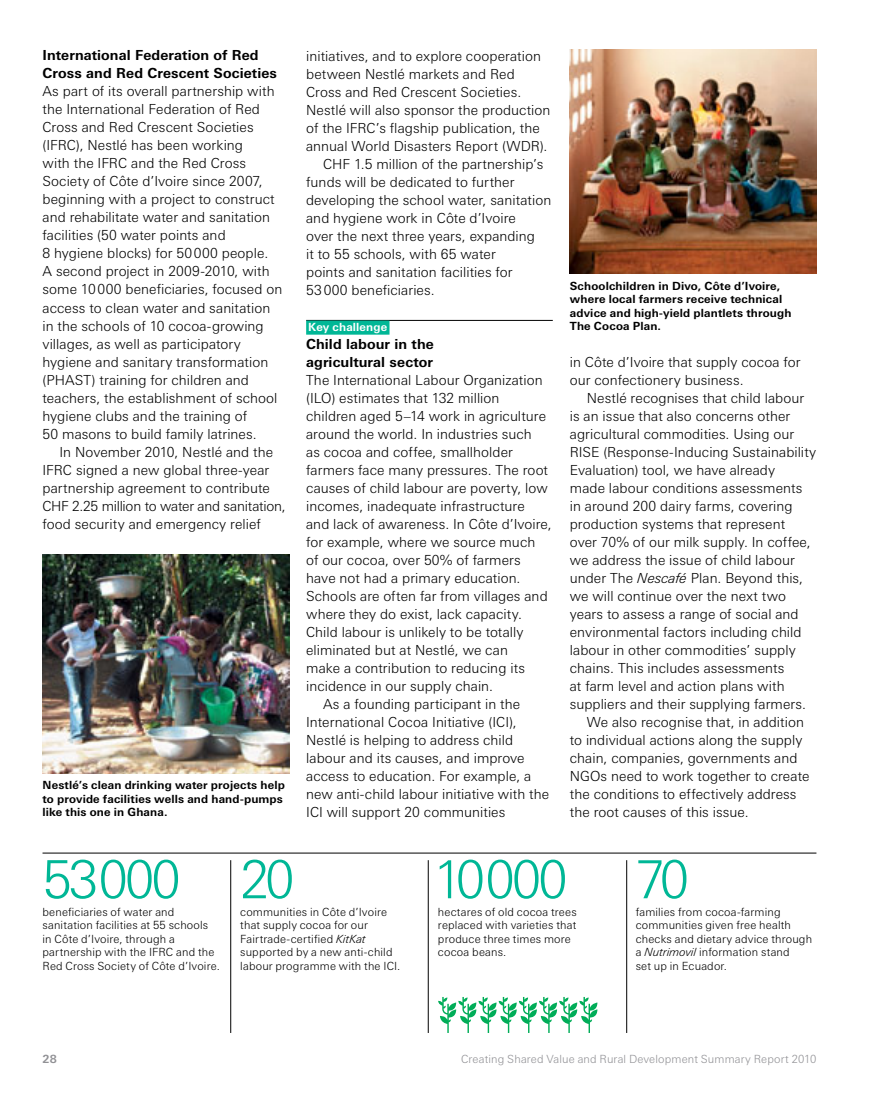
<style>
.page{position:relative;width:893px;height:1106px;background:#fff}
.page>*{position:absolute;margin:0;border:0;box-sizing:border-box;transform-origin:0 0}
.t1{font:300 52.5px "LT Univers Basic";letter-spacing:-.055em;color:#00b796}
.t2{font:300 13.8px/18px "LT Univers Basic";letter-spacing:.005em;color:#000}
.t3{font:700 13.8px/18px "LT Univers Basic";letter-spacing:.005em;color:#000}
.t4{font:300 11.25px/13.5px "LT Univers Basic";letter-spacing:.015em;color:#000}
.t5{font:700 11.25px/13.5px "LT Univers Basic";letter-spacing:.015em;color:#000}
.t6{font:300 11.25px "LT Univers Basic";letter-spacing:.01em;color:#919195}
.t7{font:700 11.25px "LT Univers Basic";letter-spacing:.015em;color:#fff}
.t8{font:700 11.25px "LT Univers Basic";color:#919195}
.s1{font-style:italic}
</style>
<div class="page">
<hr style="left:892px;top:0;width:1px;height:1106px;background:#e6e6e7">
<svg style="left:438px;top:997px;width:159px;height:36px"></svg>
<hr style="left:43px;top:852px;width:773px;height:1px;background:#000">
<img style="left:570px;top:50px;width:246px;height:224px">
<img style="left:43px;top:554px;width:246px;height:219px">
<hr style="left:306px;top:320px;width:247px;height:1px;background:#000">
<div style="left:306px;top:320px;width:83px;height:15px;background:#00b796"></div>
<hr style="left:230px;top:860px;width:1px;height:173px;background:#000">
<hr style="left:428px;top:860px;width:1px;height:173px;background:#000">
<hr style="left:626px;top:860px;width:1px;height:173px;background:#000">
<p class="t3" style="left:43px;top:46px;width:236px">International Federation of Red<br>Cross and Red Crescent Societies</p>
<p class="t2" style="left:43px;top:82px;width:241px">As part of its overall partnership with the International Federation of Red Cross and Red Crescent Societies (IFRC), Nestlé has been working<br>with the IFRC and the Red Cross Society of Côte d’Ivoire since 2007, beginning with a project to construct and rehabilitate water and sanitation facilities (50 water points and<br>8 hygiene blocks) for 50000 people.<br>A second project in 2009-2010, with some 10000 beneficiaries, focused on access to clean water and sanitation in the schools of 10 cocoa-growing villages, as well as participatory hygiene and sanitary transformation (PHAST) training for children and teachers, the establishment of school hygiene clubs and the training of<br>50 masons to build family latrines.</p>
<p class="t2" style="left:43px;top:442px;width:245px;text-indent:17px">In November 2010, Nestlé and the IFRC signed a new global three-year partnership agreement to contribute CHF 2.25 million to water and sanitation, food security and emergency relief</p>
<p class="t5" style="left:43px;top:778px;width:244px">Nestlé’s clean drinking water projects help to provide facilities wells and hand-pumps like this one in Ghana.</p>
<p class="t2" style="left:306px;top:46px;width:236px">initiatives, and to explore cooperation</p>
<p class="t2" style="left:306px;top:64px;width:210px">between Nestlé markets and Red</p>
<p class="t2" style="left:306px;top:82px;width:217px">Cross and Red Crescent Societies.</p>
<p class="t2" style="left:306px;top:100px;width:246px">Nestlé will also sponsor the production</p>
<p class="t2" style="left:306px;top:118px;width:235px">of the IFRC’s flagship publication, the</p>
<p class="t2" style="left:306px;top:136px;width:243px">annual World Disasters Report (WDR).</p>
<p class="t2" style="left:323px;top:154px;width:222px">CHF 1.5 million of the partnership’s</p>
<p class="t2" style="left:306px;top:172px;width:210px">funds will be dedicated to further</p>
<p class="t2" style="left:306px;top:190px;width:247px">developing the school water, sanitation</p>
<p class="t2" style="left:306px;top:208px;width:211px">and hygiene work in Côte d’Ivoire</p>
<p class="t2" style="left:306px;top:226px;width:230px">over the next three years, expanding</p>
<p class="t2" style="left:306px;top:244px;width:191px">it to 55 schools, with 65 water</p>
<p class="t2" style="left:306px;top:262px;width:208px">points and sanitation facilities for</p>
<p class="t2" style="left:306px;top:280px;width:130px">53000 beneficiaries.</p>
<p class="t7" style="left:308px;top:320px;width:80px">Key challenge</p>
<p class="t3" style="left:306px;top:335px;width:129px">Child labour in the agricultural sector</p>
<p class="t2" style="left:306px;top:370px;width:238px">The International Labour Organization</p>
<p class="t2" style="left:306px;top:388px;width:195px">(ILO) estimates that 132 million</p>
<p class="t2" style="left:306px;top:406px;width:241px">children aged 5–14 work in agriculture</p>
<p class="t2" style="left:306px;top:424px;width:227px">around the world. In industries such</p>
<p class="t2" style="left:306px;top:442px;width:208px">as cocoa and coffee, smallholder</p>
<p class="t2" style="left:306px;top:460px;width:243px">farmers face many pressures. The root</p>
<p class="t2" style="left:306px;top:478px;width:243px">causes of child labour are poverty, low</p>
<p class="t2" style="left:306px;top:496px;width:220px">incomes, inadequate infrastructure</p>
<p class="t2" style="left:306px;top:514px;width:247px">and lack of awareness. In Côte d’Ivoire,</p>
<p class="t2" style="left:306px;top:532px;width:231px">for example, where we source much</p>
<p class="t2" style="left:306px;top:550px;width:216px">of our cocoa, over 50% of farmers</p>
<p class="t2" style="left:306px;top:568px;width:216px">have not had a primary education.</p>
<p class="t2" style="left:306px;top:586px;width:243px">Schools are often far from villages and</p>
<p class="t2" style="left:306px;top:604px;width:217px">where they do exist, lack capacity.</p>
<p class="t2" style="left:306px;top:622px;width:219px">Child labour is unlikely to be totally</p>
<p class="t2" style="left:306px;top:640px;width:203px">eliminated but at Nestlé, we can</p>
<p class="t2" style="left:306px;top:658px;width:220px">make a contribution to reducing its</p>
<p class="t2" style="left:306px;top:676px;width:188px">incidence in our supply chain.</p>
<p class="t2" style="left:323px;top:694px;width:199px">As a founding participant in the</p>
<p class="t2" style="left:306px;top:712px;width:212px">International Cocoa Initiative (ICI),</p>
<p class="t2" style="left:306px;top:730px;width:208px">Nestlé is helping to address child</p>
<p class="t2" style="left:306px;top:748px;width:220px">labour and its causes, and improve</p>
<p class="t2" style="left:306px;top:766px;width:227px">access to education. For example, a</p>
<p class="t2" style="left:306px;top:784px;width:245px">new anti-child labour initiative with the</p>
<p class="t2" style="left:306px;top:802px;width:201px">ICI will support 20 communities</p>
<p class="t5" style="left:570px;top:279px;width:223px">Schoolchildren in Divo, Côte d’Ivoire, where local farmers receive technical advice and high-yield plantlets through The Cocoa Plan.</p>
<p class="t2" style="left:570px;top:352px;width:232px">in Côte d’Ivoire that supply cocoa for our confectionery business.</p>
<p class="t2" style="left:587px;top:388px;width:219px">Nestlé recognises that child labour</p>
<p class="t2" style="left:570px;top:406px;width:222px">is an issue that also concerns other</p>
<p class="t2" style="left:570px;top:424px;width:226px">agricultural commodities. Using our</p>
<p class="t2" style="left:570px;top:442px;width:248px">RISE (Response-Inducing Sustainability</p>
<p class="t2" style="left:570px;top:460px;width:207px">Evaluation) tool, we have already</p>
<p class="t2" style="left:570px;top:478px;width:234px">made labour conditions assessments</p>
<p class="t2" style="left:570px;top:496px;width:224px">in around 200 dairy farms, covering</p>
<p class="t2" style="left:570px;top:514px;width:217px">production systems that represent</p>
<p class="t2" style="left:570px;top:532px;width:242px">over 70% of our milk supply. In coffee,</p>
<p class="t2" style="left:570px;top:550px;width:226px">we address the issue of child labour</p>
<p class="t2" style="left:570px;top:568px;width:235px">under The <span class="s1">Nescafé</span> Plan. Beyond this,</p>
<p class="t2" style="left:570px;top:586px;width:218px">we will continue over the next two</p>
<p class="t2" style="left:570px;top:604px;width:230px">years to assess a range of social and</p>
<p class="t2" style="left:570px;top:622px;width:233px">environmental factors including child</p>
<p class="t2" style="left:570px;top:640px;width:227px">labour in other commodities’ supply</p>
<p class="t2" style="left:570px;top:658px;width:216px">chains. This includes assessments</p>
<p class="t2" style="left:570px;top:676px;width:216px">at farm level and action plans with</p>
<p class="t2" style="left:570px;top:694px;width:238px">suppliers and their supplying farmers.</p>
<p class="t2" style="left:587px;top:712px;width:219px">We also recognise that, in addition</p>
<p class="t2" style="left:570px;top:730px;width:234px">to individual actions along the supply</p>
<p class="t2" style="left:570px;top:748px;width:229px">chain, companies, governments and</p>
<p class="t2" style="left:570px;top:766px;width:241px">NGOs need to work together to create</p>
<p class="t2" style="left:570px;top:784px;width:228px">the conditions to effectively address</p>
<p class="t2" style="left:570px;top:802px;width:180px">the root causes of this issue.</p>
<h1 class="t1" style="left:43px;top:848px;width:140px">53000</h1>
<p class="t4" style="left:43px;top:904px;width:179px">beneficiaries of water and sanitation facilities at 55 schools in Côte d’Ivoire, through a partnership with the IFRC and the<br>Red Cross Society of Côte d’Ivoire.</p>
<h1 class="t1" style="left:240px;top:848px;width:56px">20</h1>
<p class="t4" style="left:240px;top:904px;width:162px">communities in Côte d’Ivoire that supply cocoa for our<br>Fairtrade-certified <span class="s1">KitKat </span>supported by a new anti-child labour programme with the ICI.</p>
<h1 class="t1" style="left:433px;top:848px;width:136px">10000</h1>
<p class="t4" style="left:438px;top:904px;width:140px">hectares of old cocoa trees replaced with varieties that produce three times more cocoa beans.</p>
<h1 class="t1" style="left:636px;top:848px;width:55px">70</h1>
<p class="t4" style="left:636px;top:904px;width:178px">families from cocoa-farming communities given free health checks and dietary advice through a <span class="s1">Nutrimovil</span> information stand<br>set up in Ecuador.</p>
<p class="t8" style="left:43px;top:1052px;width:16px">28</p>
<p class="t6" style="left:461px;top:1052px;width:357px">Creating Shared Value and Rural Development Summary Report 2010</p>
</div>
